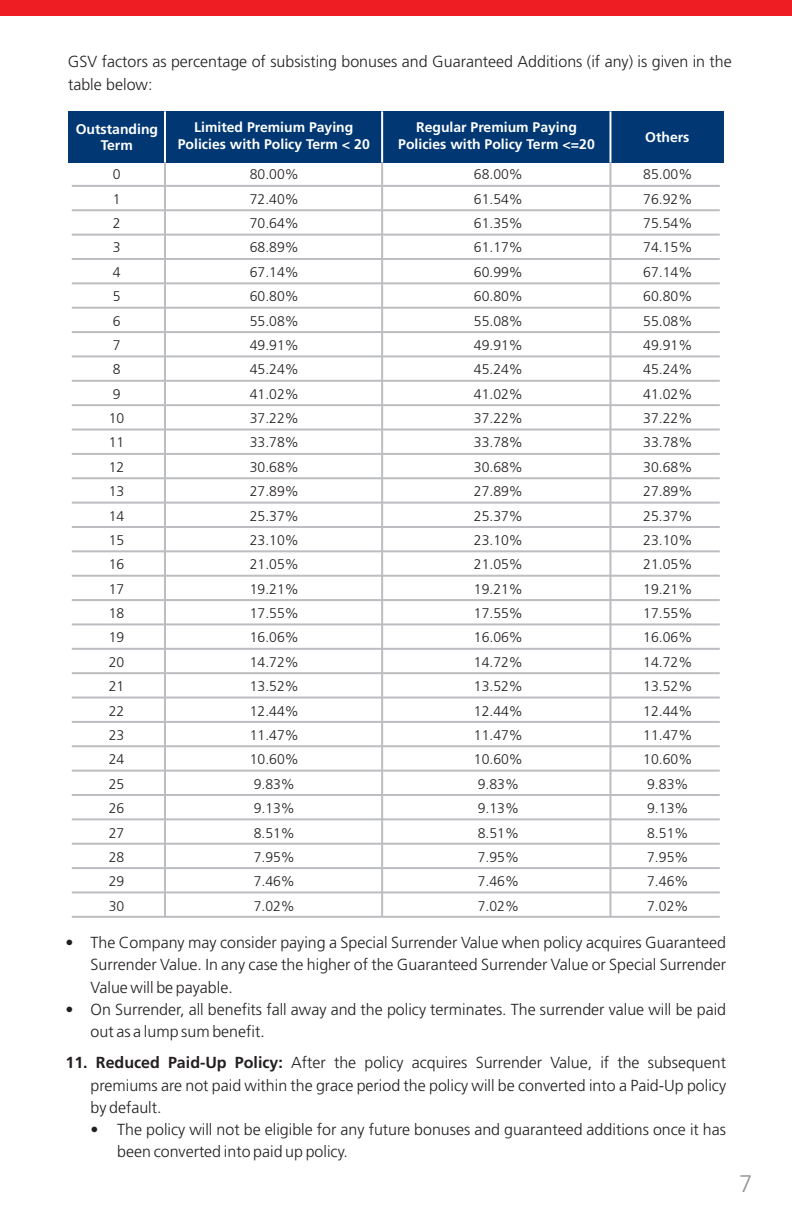
<style>
.page{position:relative;width:792px;height:1224px;background:#fff}
.page>*{position:absolute;margin:0;border:0;box-sizing:border-box;transform-origin:0 0}
.t1{font:300 24px "Frutiger";color:#939598}
.t2{font:300 16px/22.2px "Frutiger";color:#231f20}
.t3{font:300 14px/24.4px "Frutiger";color:#231f20}
.t4{font:700 14px/16.6px "Frutiger";color:#fff;text-align:center}
.s1{font-weight:700}
</style>
<div class="page">
<hr style="left:164px;top:163px;width:2px;height:754px;background:#bcbdc0">
<div style="left:0;top:0;width:792px;height:15px;background:#ee1d23"></div>
<hr style="left:72px;top:185px;width:648px;height:2px;background:#bcbdc0">
<div style="left:68px;top:111px;width:656px;height:52px;background:#013874"></div>
<hr style="left:164px;top:111px;width:2px;height:52px;background:#fff">
<hr style="left:381px;top:111px;width:2px;height:52px;background:#fff">
<hr style="left:609px;top:111px;width:2px;height:52px;background:#fff">
<svg style="left:71px;top:208px;width:649px;height:4px"></svg>
<svg style="left:71px;top:233px;width:649px;height:4px"></svg>
<svg style="left:71px;top:257px;width:649px;height:4px"></svg>
<svg style="left:71px;top:281px;width:649px;height:4px"></svg>
<svg style="left:71px;top:306px;width:649px;height:4px"></svg>
<svg style="left:71px;top:330px;width:649px;height:4px"></svg>
<svg style="left:71px;top:354px;width:649px;height:4px"></svg>
<svg style="left:71px;top:379px;width:649px;height:4px"></svg>
<svg style="left:71px;top:403px;width:649px;height:4px"></svg>
<svg style="left:71px;top:428px;width:649px;height:4px"></svg>
<svg style="left:71px;top:452px;width:649px;height:4px"></svg>
<svg style="left:71px;top:476px;width:649px;height:4px"></svg>
<svg style="left:71px;top:501px;width:649px;height:4px"></svg>
<svg style="left:71px;top:525px;width:649px;height:4px"></svg>
<svg style="left:71px;top:549px;width:649px;height:4px"></svg>
<svg style="left:71px;top:574px;width:649px;height:4px"></svg>
<svg style="left:71px;top:598px;width:649px;height:4px"></svg>
<svg style="left:71px;top:622px;width:649px;height:4px"></svg>
<svg style="left:71px;top:647px;width:649px;height:4px"></svg>
<svg style="left:71px;top:671px;width:649px;height:4px"></svg>
<svg style="left:71px;top:696px;width:649px;height:4px"></svg>
<svg style="left:71px;top:720px;width:649px;height:4px"></svg>
<svg style="left:71px;top:744px;width:649px;height:4px"></svg>
<svg style="left:71px;top:769px;width:649px;height:4px"></svg>
<svg style="left:71px;top:793px;width:649px;height:4px"></svg>
<svg style="left:71px;top:817px;width:649px;height:4px"></svg>
<svg style="left:71px;top:842px;width:649px;height:4px"></svg>
<svg style="left:71px;top:866px;width:649px;height:4px"></svg>
<hr style="left:72px;top:891px;width:648px;height:2px;background:#bcbdc0">
<hr style="left:72px;top:916px;width:648px;height:2px;background:#bcbdc0">
<hr style="left:609px;top:163px;width:2px;height:754px;background:#bcbdc0">
<hr style="left:381px;top:163px;width:2px;height:754px;background:#bcbdc0">
<p class="t2" style="left:68px;top:51px;width:665px;line-height:23.2px">GSV factors as percentage of subsisting bonuses and Guaranteed Additions (if any) is given in the table below:</p>
<p class="t4" style="left:76px;top:122px;width:84px">Outstanding<br>Term</p>
<p class="t4" style="left:178px;top:121px;width:194px">Limited Premium Paying<br>Policies with Policy Term &lt; 20</p>
<p class="t4" style="left:398px;top:121px;width:198px">Regular Premium Paying<br>Policies with Policy Term &lt;=20</p>
<p class="t3" style="left:109px;top:164px;width:17px">0<br>1<br>2<br>3<br>4<br>5<br>6<br>7<br>8<br>9<br>10<br>11<br>12<br>13<br>14<br>15<br>16<br>17<br>18<br>19<br>20<br>21<br>22<br>23<br>24<br>25<br>26<br>27<br>28<br>29<br>30</p>
<p class="t3" style="left:250px;top:164px;width:51px">80.00%<br>72.40%<br>70.64%<br>68.89%<br>67.14%<br>60.80%<br>55.08%<br>49.91%<br>45.24%<br>41.02%<br>37.22%<br>33.78%<br>30.68%<br>27.89%<br>25.37%<br>23.10%<br>21.05%<br>19.21%<br>17.55%<br>16.06%<br>14.72%<br>13.52%<br>12.44%<br>11.47%<br>10.60%<br>9.83%<br>9.13%<br>8.51%<br>7.95%<br>7.46%<br>7.02%</p>
<p class="t3" style="left:474px;top:164px;width:51px">68.00%<br>61.54%<br>61.35%<br>61.17%<br>60.99%<br>60.80%<br>55.08%<br>49.91%<br>45.24%<br>41.02%<br>37.22%<br>33.78%<br>30.68%<br>27.89%<br>25.37%<br>23.10%<br>21.05%<br>19.21%<br>17.55%<br>16.06%<br>14.72%<br>13.52%<br>12.44%<br>11.47%<br>10.60%<br>9.83%<br>9.13%<br>8.51%<br>7.95%<br>7.46%<br>7.02%</p>
<p class="t4" style="left:645px;top:130px;width:46px">Others</p>
<p class="t3" style="left:643px;top:164px;width:51px">85.00%<br>76.92%<br>75.54%<br>74.15%<br>67.14%<br>60.80%<br>55.08%<br>49.91%<br>45.24%<br>41.02%<br>37.22%<br>33.78%<br>30.68%<br>27.89%<br>25.37%<br>23.10%<br>21.05%<br>19.21%<br>17.55%<br>16.06%<br>14.72%<br>13.52%<br>12.44%<br>11.47%<br>10.60%<br>9.83%<br>9.13%<br>8.51%<br>7.95%<br>7.46%<br>7.02%</p>
<p class="t2" style="left:91px;top:933px;width:637px;text-align:justify;text-indent:-25px">• The Company may consider paying a Special Surrender Value when policy acquires Guaranteed Surrender Value. In any case the higher of the Guaranteed Surrender Value or Special Surrender Value will be payable.</p>
<p class="t2" style="left:91px;top:1000px;width:637px;text-indent:-25px">• On Surrender, all benefits fall away and the policy terminates. The surrender value will be paid out as a lump sum benefit.</p>
<p class="t2" style="left:91px;top:1053px;width:637px;text-align:justify;text-indent:-25px"><span class="s1">11. Reduced Paid-Up Policy:</span> After the policy acquires Surrender Value, if the subsequent premiums are not paid within the grace period the policy will be converted into a Paid-Up policy by default.</p>
<p class="t2" style="left:117px;top:1120px;width:610px;text-indent:-27px">• The policy will not be eligible for any future bonuses and guaranteed additions once it has been converted into paid up policy.</p>
<h1 class="t1" style="left:739px;top:1174px;width:15px">7</h1>
</div>
